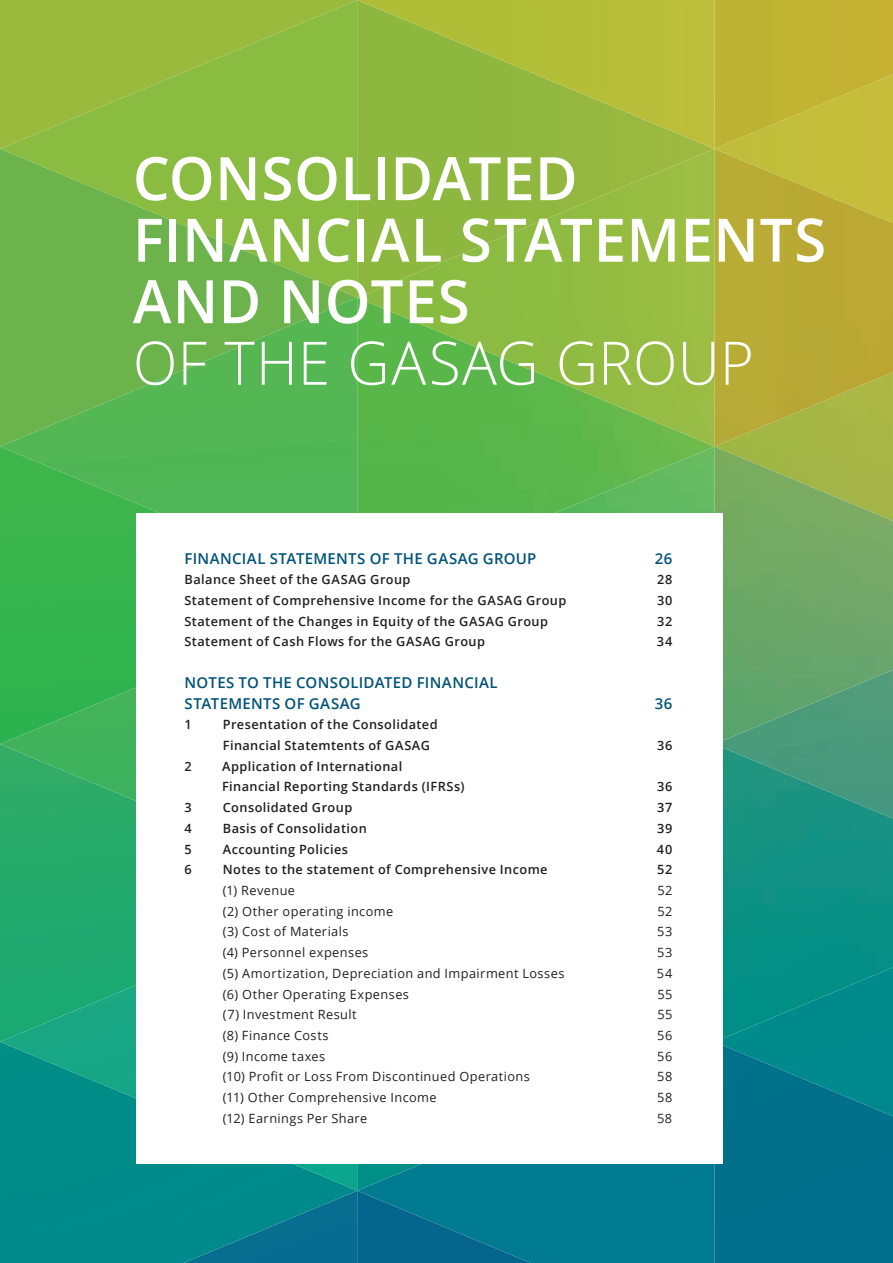
<style>
.page{position:relative;width:893px;height:1263px;background:#fff}
.page>*{position:absolute;margin:0;border:0;box-sizing:border-box;transform-origin:0 0}
.t1{font:600 60px/61.5px "Open Sans";letter-spacing:.005em;color:#fff}
.t2{font:300 60px "Open Sans";letter-spacing:.005em;color:#fff}
.t3{font:600 15px/20.7px "Open Sans";letter-spacing:.02em;color:#015378}
.t4{font:600 12.75px/20.7px "Open Sans";letter-spacing:.035em;color:#231f20}
.t5{font:12.75px "Open Sans";letter-spacing:.035em;color:#231f20}
</style>
<div class="page">
<img style="left:0;top:1042px;width:714px;height:221px">
<img style="left:0;top:893px;width:136px;height:149px">
<img style="left:714px;top:149px;width:179px;height:1114px">
<img style="left:357px;top:149px;width:357px;height:364px">
<img style="left:358px;top:0;width:535px;height:149px">
<img style="left:0;top:0;width:357px;height:893px">
<img style="left:357px;top:0;width:1px;height:298px">
<div style="left:136px;top:513px;width:587px;height:650px;background:#fff"></div>
<h1 class="t1" style="left:133px;top:146px;width:695px">CONSOLIDATED<br>FINANCIAL STATEMENTS<br>AND NOTES</h1>
<h1 class="t2" style="left:133px;top:322px;width:622px">OF THE GASAG GROUP</h1>
<p class="t3" style="left:185px;top:547px;width:353px">FINANCIAL STATEMENTS OF THE GASAG GROUP</p>
<p class="t3" style="left:655px;top:547px;width:19px">26</p>
<p class="t4" style="left:185px;top:569px;width:228px">Balance Sheet of the GASAG Group</p>
<p class="t4" style="left:657px;top:569px;width:17px">28</p>
<p class="t4" style="left:185px;top:590px;width:383px">Statement of Comprehensive Income for the GASAG Group</p>
<p class="t4" style="left:657px;top:590px;width:17px">30</p>
<p class="t4" style="left:185px;top:610px;width:365px">Statement of the Changes in Equity of the GASAG Group</p>
<p class="t4" style="left:657px;top:610px;width:17px">32</p>
<p class="t4" style="left:185px;top:631px;width:302px">Statement of Cash Flows for the GASAG Group</p>
<p class="t4" style="left:657px;top:631px;width:17px">34</p>
<p class="t3" style="left:185px;top:672px;width:315px">NOTES TO THE CONSOLIDATED FINANCIAL<br>STATEMENTS OF GASAG</p>
<p class="t3" style="left:655px;top:692px;width:19px">36</p>
<p class="t4" style="left:185px;top:714px;width:9px">1</p>
<p class="t4" style="left:223px;top:714px;width:216px">Presentation of the Consolidated<br>Financial Statemtents of GASAG</p>
<p class="t4" style="left:185px;top:755px;width:9px">2</p>
<p class="t4" style="left:222px;top:755px;width:244px">Application of International<br>Financial Reporting Standards (IFRSs)</p>
<p class="t4" style="left:657px;top:735px;width:17px">36</p>
<p class="t4" style="left:657px;top:776px;width:17px">36</p>
<p class="t4" style="left:185px;top:797px;width:9px">3</p>
<p class="t4" style="left:223px;top:797px;width:131px">Consolidated Group</p>
<p class="t4" style="left:657px;top:797px;width:17px">37</p>
<p class="t4" style="left:185px;top:817px;width:9px">4</p>
<p class="t4" style="left:223px;top:817px;width:145px">Basis of Consolidation</p>
<p class="t4" style="left:657px;top:817px;width:17px">39</p>
<p class="t4" style="left:185px;top:838px;width:9px">5</p>
<p class="t4" style="left:223px;top:838px;width:127px">Accounting Policies</p>
<p class="t4" style="left:657px;top:838px;width:17px">40</p>
<p class="t4" style="left:185px;top:859px;width:9px">6</p>
<p class="t4" style="left:223px;top:859px;width:326px">Notes to the statement of Comprehensive Income</p>
<p class="t4" style="left:657px;top:859px;width:16px">52</p>
<p class="t5" style="left:223px;top:881px;width:74px">(1) Revenue</p>
<p class="t5" style="left:657px;top:881px;width:16px">52</p>
<p class="t5" style="left:223px;top:902px;width:172px">(2) Other operating income</p>
<p class="t5" style="left:657px;top:902px;width:16px">52</p>
<p class="t5" style="left:223px;top:923px;width:127px">(3) Cost of Materials</p>
<p class="t5" style="left:657px;top:923px;width:17px">53</p>
<p class="t5" style="left:223px;top:944px;width:147px">(4) Personnel expenses</p>
<p class="t5" style="left:657px;top:944px;width:17px">53</p>
<p class="t5" style="left:223px;top:964px;width:343px">(5) Amortization, Depreciation and Impairment Losses</p>
<p class="t5" style="left:657px;top:964px;width:17px">54</p>
<p class="t5" style="left:223px;top:985px;width:188px">(6) Other Operating Expenses</p>
<p class="t5" style="left:657px;top:985px;width:16px">55</p>
<p class="t5" style="left:223px;top:1006px;width:135px">(7) Investment Result</p>
<p class="t5" style="left:657px;top:1006px;width:16px">55</p>
<p class="t5" style="left:223px;top:1026px;width:107px">(8) Finance Costs</p>
<p class="t5" style="left:657px;top:1026px;width:17px">56</p>
<p class="t5" style="left:223px;top:1047px;width:104px">(9) Income taxes</p>
<p class="t5" style="left:657px;top:1047px;width:17px">56</p>
<p class="t5" style="left:223px;top:1068px;width:309px">(10) Profit or Loss From Discontinued Operations</p>
<p class="t5" style="left:657px;top:1068px;width:17px">58</p>
<p class="t5" style="left:223px;top:1089px;width:215px">(11) Other Comprehensive Income</p>
<p class="t5" style="left:657px;top:1089px;width:17px">58</p>
<p class="t5" style="left:223px;top:1109px;width:146px">(12) Earnings Per Share</p>
<p class="t5" style="left:657px;top:1109px;width:17px">58</p>
</div>
